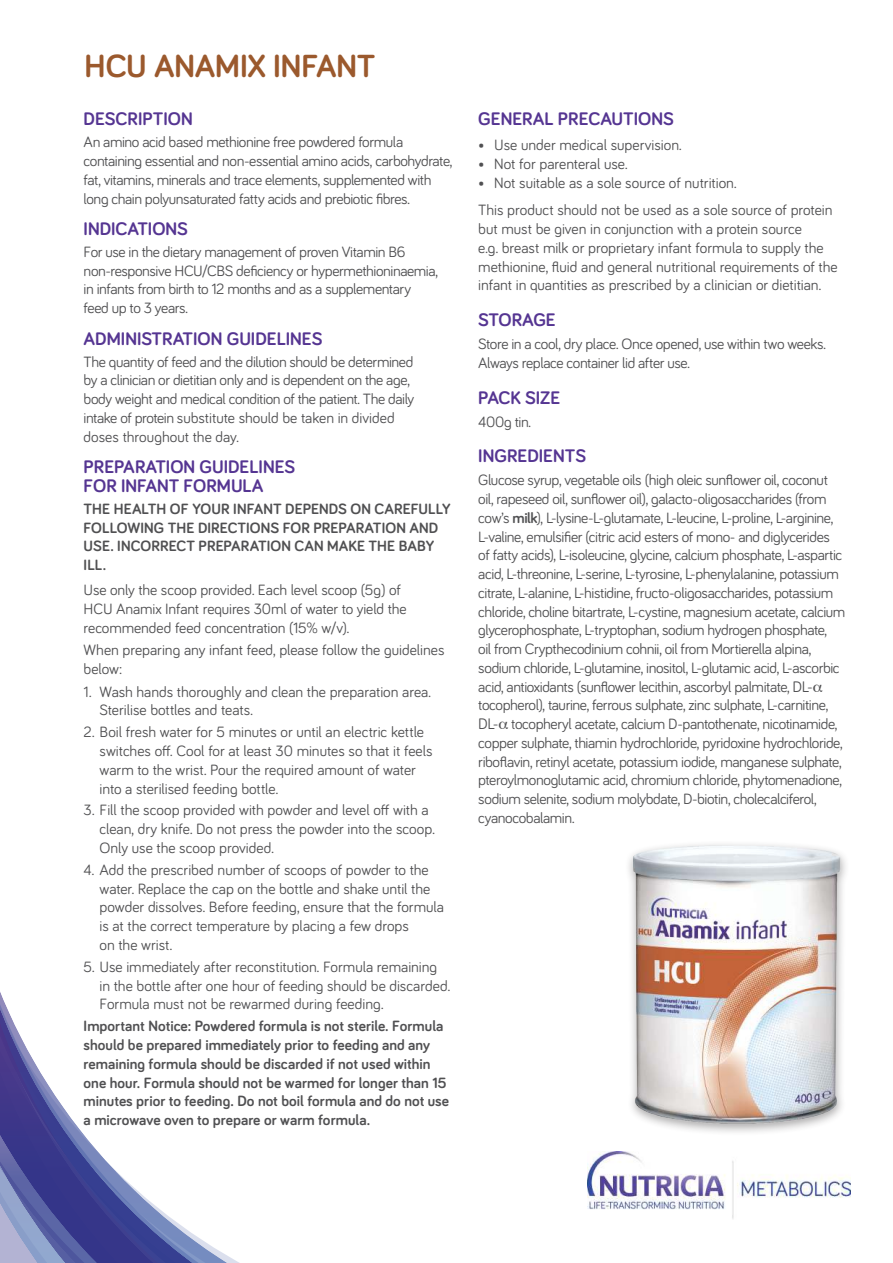
<style>
.page{position:relative;width:893px;height:1263px;background:#fff}
.page>*{position:absolute;margin:0;border:0;box-sizing:border-box;transform-origin:0 0}
.t1{font:700 33px "Bariol";letter-spacing:-.005em;color:#9b592d}
.t2{font:700 18.75px/18.8px "Bariol";color:#553592}
.t3{font:15.3px/18.8px "Bariol";letter-spacing:-.02em;color:#505052}
.t4{font:15.3px/18.8px "Bariol";color:#505052}
.t5{font:700 15.3px/18.8px "Bariol";letter-spacing:.005em;color:#505052}
.s1{font-weight:700}
.s2{font-size:15.75px}
</style>
<div class="page">
<img style="left:587px;top:1151px;width:263px;height:68px">
<svg style="left:0;top:992px;width:239px;height:271px"></svg>
<img style="left:628px;top:844px;width:218px;height:289px">
<h1 class="t1" style="left:85px;top:53px;width:292px">HCU ANAMIX INFANT</h1>
<p class="t2" style="left:84px;top:111px;width:111px">DESCRIPTION</p>
<p class="t3" style="left:84px;top:134px;width:370px">An amino acid based methionine free powdered formula containing essential and non-essential amino acids, carbohydrate, fat, vitamins, minerals and trace elements, supplemented with long chain polyunsaturated fatty acids and prebiotic fibres.</p>
<p class="t2" style="left:84px;top:221px;width:106px">INDICATIONS</p>
<p class="t3" style="left:84px;top:243px;width:356px">For use in the dietary management of proven Vitamin B6 non-responsive HCU/CBS deficiency or hypermethioninaemia, in infants from birth to 12 months and as a supplementary feed up to 3 years.</p>
<p class="t2" style="left:84px;top:331px;width:240px">ADMINISTRATION GUIDELINES</p>
<p class="t3" style="left:84px;top:353px;width:332px">The quantity of feed and the dilution should be determined by a clinician or dietitian only and is dependent on the age, body weight and medical condition of the patient. The daily intake of protein substitute should be taken in divided doses throughout the day.</p>
<p class="t2" style="left:84px;top:459px;width:213px">PREPARATION GUIDELINES<br>FOR INFANT FORMULA</p>
<p class="t5" style="left:84px;top:501px;width:368px">THE HEALTH OF YOUR INFANT DEPENDS ON CAREFULLY FOLLOWING THE DIRECTIONS FOR PREPARATION AND USE. INCORRECT PREPARATION CAN MAKE THE BABY ILL.</p>
<p class="t3" style="left:84px;top:582px;width:325px">Use only the scoop provided. Each level scoop (5g) of<br>HCU Anamix Infant requires 30ml of water to yield the recommended feed concentration (15% w/v).</p>
<p class="t4" style="left:84px;top:641px;width:362px">When preparing any infant feed, please follow the guidelines below:</p>
<p class="t4" style="left:100px;top:683px;width:333px;text-indent:-16px">1. Wash hands thoroughly and clean the preparation area.<br>Sterilise bottles and teats.</p>
<p class="t4" style="left:100px;top:724px;width:335px;text-indent:-16px">2. Boil fresh water for 5 minutes or until an electric kettle switches off. Cool for at least 30 minutes so that it feels warm to the wrist. Pour the required amount of water into a sterilised feeding bottle.</p>
<p class="t4" style="left:100px;top:802px;width:337px;text-indent:-16px">3. Fill the scoop provided with powder and level off with a clean, dry knife. Do not press the powder into the scoop.<br>Only use the scoop provided.</p>
<p class="t4" style="left:100px;top:861px;width:346px;text-indent:-16px">4. Add the prescribed number of scoops of powder to the water. Replace the cap on the bottle and shake until the powder dissolves. Before feeding, ensure that the formula is at the correct temperature by placing a few drops<br>on the wrist.</p>
<p class="t4" style="left:100px;top:958px;width:352px;text-indent:-16px">5. Use immediately after reconstitution. Formula remaining in the bottle after one hour of feeding should be discarded.<br>Formula must not be rewarmed during feeding.</p>
<p class="t5" style="left:84px;top:1018px;width:367px">Important Notice: Powdered formula is not sterile. Formula should be prepared immediately prior to feeding and any remaining formula should be discarded if not used within one hour. Formula should not be warmed for longer than 15 minutes prior to feeding. Do not boil formula and do not use a microwave oven to prepare or warm formula.</p>
<p class="t2" style="left:478px;top:111px;width:197px">GENERAL PRECAUTIONS</p>
<p class="t4" style="left:478px;top:137px;width:205px">• Use under medical supervision.</p>
<p class="t4" style="left:478px;top:156px;width:151px">• Not for parenteral use.</p>
<p class="t4" style="left:478px;top:170px;width:356px;line-height:27.3px">• Not suitable as a sole source of nutrition.<br>This product should not be used as a sole source of protein</p>
<p class="t4" style="left:478px;top:220px;width:361px">but must be given in conjunction with a protein source<br>e.g. breast milk or proprietary infant formula to supply the methionine, fluid and general nutritional requirements of the infant in quantities as prescribed by a clinician or dietitian.</p>
<p class="t2" style="left:478px;top:312px;width:79px">STORAGE</p>
<p class="t3" style="left:478px;top:335px;width:349px">Store in a cool, dry place. Once opened, use within two weeks.<br>Always replace container lid after use.</p>
<p class="t2" style="left:478px;top:389px;width:83px">PACK SIZE</p>
<p class="t3" style="left:478px;top:413px;width:54px">400g tin.</p>
<p class="t2" style="left:478px;top:448px;width:109px">INGREDIENTS</p>
<p class="t3" style="left:478px;top:472px;width:368px">Glucose syrup, vegetable oils (high oleic sunflower oil, coconut oil, rapeseed oil, sunflower oil), galacto-oligosaccharides (from cow’s <span class="s1">milk</span>), L-lysine-L-glutamate, L-leucine, L-proline, L-arginine, L-valine, emulsifier (citric acid esters of mono- and diglycerides of fatty acids), L-isoleucine, glycine, calcium phosphate, L-aspartic acid, L-threonine, L-serine, L-tyrosine, L-phenylalanine, potassium citrate, L-alanine, L-histidine, fructo-oligosaccharides, potassium chloride, choline bitartrate, L-cystine, magnesium acetate, calcium glycerophosphate, L-tryptophan, sodium hydrogen phosphate,<br>oil from Crypthecodinium cohnii, oil from Mortierella alpina, sodium chloride, L-glutamine, inositol, L-glutamic acid, L-ascorbic acid, antioxidants (sunflower lecithin, ascorbyl palmitate, <span class="s2">DL&shy;</span>tocopherol), taurine, ferrous sulphate, zinc sulphate, L-carnitine, <span class="s2">DL-</span> tocopheryl acetate, calcium D-pantothenate, nicotinamide, copper sulphate, thiamin hydrochloride, pyridoxine hydrochloride, riboflavin, retinyl acetate, potassium iodide, manganese sulphate, pteroylmonoglutamic acid, chromium chloride, phytomenadione, sodium selenite, sodium molybdate, D-biotin, cholecalciferol, cyanocobalamin.</p>
</div>
